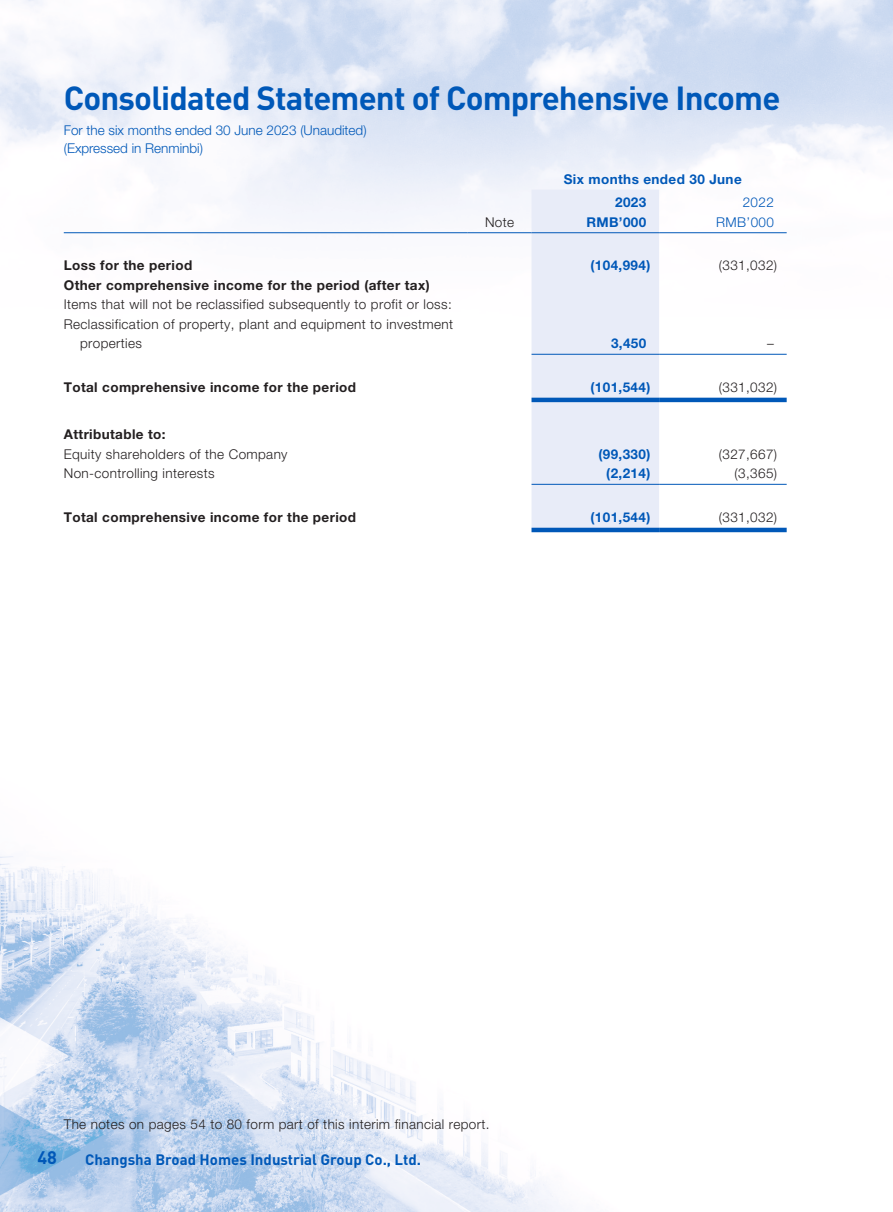
<style>
.page{position:relative;width:893px;height:1212px;background:#fff}
.page>*{position:absolute;margin:0;border:0;box-sizing:border-box;transform-origin:0 0}
.t1{font:700 33px "DIN";letter-spacing:-.025em;color:#0058b8}
.t2{font:700 18px "DIN";color:#0058b8}
.t3{font:700 15px "DIN";color:#0058b8}
._50_Table_Body{font:300 13.5px/19.5px "Helvetica Neue LT Std";letter-spacing:.03em;color:#231f20}
._50_Table_Body-2{font:700 13.5px "Helvetica Neue LT Std";letter-spacing:.03em;color:#231f20}
._50_Table_Body-3{font:700 13.5px "Helvetica Neue LT Std";letter-spacing:.03em;color:#0058b8}
._50_Table_Body-4{font:300 13.5px/18px "Helvetica Neue LT Std";color:#0058b8}
._00_Body_text{font:300 13.5px "Helvetica Neue LT Std";letter-spacing:.03em;color:#231f20}
</style>
<div class="page">
<img style="left:0;top:0;width:893px;height:1212px">
<div style="left:531px;top:190px;width:128px;height:338px;background:#e8ecf8"></div>
<hr style="left:64px;top:232px;width:404px;height:1px;background:#0058b8">
<hr style="left:468px;top:232px;width:63px;height:1px;background:#0058b8">
<hr style="left:531px;top:232px;width:128px;height:1px;background:#0058b8">
<hr style="left:659px;top:232px;width:128px;height:1px;background:#0058b8">
<hr style="left:531px;top:354px;width:128px;height:1px;background:#0058b8">
<hr style="left:659px;top:354px;width:128px;height:1px;background:#0058b8">
<hr style="left:531px;top:398px;width:128px;height:4px;background:#0058b8">
<hr style="left:659px;top:398px;width:128px;height:4px;background:#0058b8">
<hr style="left:531px;top:484px;width:128px;height:1px;background:#0058b8">
<hr style="left:659px;top:484px;width:128px;height:1px;background:#0058b8">
<hr style="left:531px;top:528px;width:128px;height:4px;background:#0058b8">
<hr style="left:659px;top:528px;width:128px;height:4px;background:#0058b8">
<h1 class="t1" style="left:64px;top:76px;width:718px">Consolidated Statement of Comprehensive Income</h1>
<p class="_50_Table_Body-4" style="left:64px;top:121px;width:304px">For the six months ended 30 June 2023 (Unaudited) (Expressed in Renminbi)</p>
<p class="_50_Table_Body-3" style="left:564px;top:170px;width:179px">Six months ended 30 June</p>
<p class="_50_Table_Body-3" style="left:615px;top:194px;width:33px">2023</p>
<p class="_50_Table_Body-4" style="left:743px;top:193px;width:33px">2022</p>
<p class="_50_Table_Body" style="left:485px;top:212px;width:31px">Note</p>
<p class="_50_Table_Body-3" style="left:586px;top:214px;width:62px">RMB’000</p>
<p class="_50_Table_Body-4" style="left:716px;top:213px;width:59px">RMB’000</p>
<p class="_50_Table_Body-2" style="left:64px;top:257px;width:130px">Loss for the period</p>
<p class="_50_Table_Body-3" style="left:591px;top:257px;width:61px">(104,994)</p>
<p class="_50_Table_Body" style="left:719px;top:256px;width:60px">(331,032)</p>
<p class="_50_Table_Body-2" style="left:64px;top:277px;width:367px">Other comprehensive income for the period (after tax)</p>
<p class="_50_Table_Body" style="left:64px;top:295px;width:389px">Items that will not be reclassified subsequently to profit or loss:</p>
<p class="_50_Table_Body" style="left:80px;top:314px;width:374px;text-indent:-16px">Reclassification of property, plant and equipment to investment properties</p>
<p class="_50_Table_Body-3" style="left:611px;top:335px;width:37px">3,450</p>
<p class="_50_Table_Body" style="left:767px;top:334px;width:8px">–</p>
<p class="_50_Table_Body-2" style="left:64px;top:379px;width:294px">Total comprehensive income for the period</p>
<p class="_50_Table_Body-3" style="left:591px;top:379px;width:61px">(101,544)</p>
<p class="_50_Table_Body" style="left:719px;top:377px;width:60px">(331,032)</p>
<p class="_50_Table_Body-2" style="left:64px;top:426px;width:103px">Attributable to:</p>
<p class="_50_Table_Body" style="left:64px;top:444px;width:225px">Equity shareholders of the Company</p>
<p class="_50_Table_Body-3" style="left:598px;top:446px;width:53px">(99,330)</p>
<p class="_50_Table_Body" style="left:719px;top:444px;width:60px">(327,667)</p>
<p class="_50_Table_Body" style="left:64px;top:464px;width:152px">Non-controlling interests</p>
<p class="_50_Table_Body-3" style="left:606px;top:465px;width:46px">(2,214)</p>
<p class="_50_Table_Body" style="left:735px;top:464px;width:44px">(3,365)</p>
<p class="_50_Table_Body-2" style="left:64px;top:509px;width:294px">Total comprehensive income for the period</p>
<p class="_50_Table_Body-3" style="left:591px;top:509px;width:61px">(101,544)</p>
<p class="_50_Table_Body" style="left:719px;top:507px;width:60px">(331,032)</p>
<p class="_00_Body_text" style="left:64px;top:1116px;width:427px">The notes on pages 54 to 80 form part of this interim financial report.</p>
<h2 class="t2" style="left:37px;top:1146px;width:21px">48</h2>
<p class="t3" style="left:85px;top:1149px;width:338px">Changsha Broad Homes Industrial Group Co., Ltd.</p>
</div>
